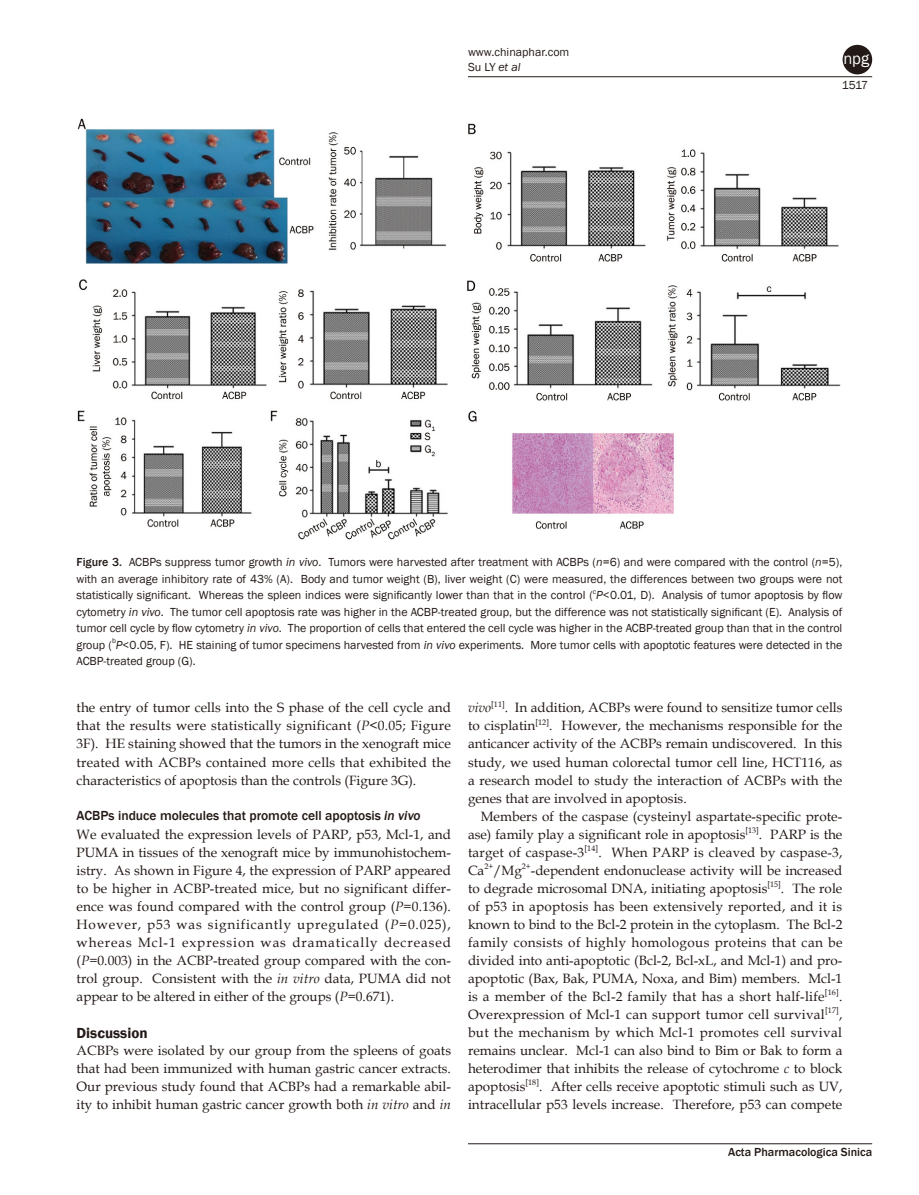
<style>
.page{position:relative;width:919px;height:1195px;background:#fff}
.page>*{position:absolute;margin:0;border:0;box-sizing:border-box;transform-origin:0 0}
.t1{font:16.5px "Franklin Gothic";color:#fff}
.一级标题{font:600 15px "Franklin Gothic";color:#231916}
.无段头空英文正文{font:13.5px/18px "Book Antiqua 2";color:#231916;text-align:justify}
.英文正文{font:13.5px/18px "Book Antiqua 2";letter-spacing:.005em;color:#231916;text-align:justify}
.二级标题{font:13.5px "Franklin Gothic Medium 2";color:#231916}
.图表注{font:12px/16.5px "Franklin Gothic Book 2";color:#231916;text-align:justify}
.t2{font:12px/15px "Franklin Gothic";color:#231916}
.t3{font:500 12px "Franklin Gothic";color:#231916}
.s1{font-family:"Franklin Gothic Book Italic 2"}
.s2{font-family:"Franklin Gothic Medium 2"}
.s3{font-family:"Franklin Gothic"}
.s4{font-family:"Franklin Gothic";font-style:italic}
.s5{font-family:"Book Antiqua";font-style:italic}
.s6{font-family:"Franklin Gothic";font-weight:500;font-style:italic}
.s7{font-family:"Book Antiqua"}
</style>
<div class="page">
<hr style="left:468px;top:76px;width:404px;height:1px;background:#231916">
<hr style="left:468px;top:1143px;width:404px;height:1px;background:#231916">
<div style="left:842px;top:45px;width:30px;height:29px;background:#231916;border-radius:50%"></div>
<img style="left:77px;top:118px;width:764px;height:421px">
<p class="t2" style="left:468px;top:45px;width:103px">www.chinaphar.com<br>Su LY <span class="s1">et al</span></p>
<p class="t1" style="left:843px;top:48px;width:27px">npg</p>
<p class="图表注" style="left:841px;top:77px;width:28px">1517</p>
<p class="图表注" style="left:77px;top:554px;width:767px"><span class="s2">Figure 3.</span> <span class="s3">ACBPs suppress tumor growth</span> <span class="s4">in vivo</span><span class="s3">. Tumors were harvested after treatment with ACBPs (</span><span class="s1">n</span><span class="s3">=6) and were compared with the control (</span><span class="s1">n</span>=5), with an average inhibitory rate of 43% (A). Body and tumor weight (B), liver weight (C) were measured, the differences between two groups were not statistically significant. Whereas the spleen indices were significantly lower than that in the control (<sup>c</sup><span class="s1">P</span>&lt;0.01, D). Analysis of tumor apoptosis by flow <span class="s3">cytometry</span> <span class="s4">in vivo</span>. The tumor cell apoptosis rate was higher in the ACBP-treated group, but the difference was not statistically significant (E). Analysis of tumor cell cycle by flow cytometry <span class="s4">in vivo</span><span class="s3">. The proportion of cells that entered the cell cycle was higher in the ACBP-treated group than that in the control group (</span><sup>b</sup><span class="s1">P</span>&lt;0.05, F). HE staining of tumor specimens harvested from <span class="s4">in vivo</span> <span class="s3">experiments. More tumor cells with apoptotic features were detected in the ACBP-treated group (G).</span></p>
<p class="无段头空英文正文" style="left:77px;top:698px;width:376px">the entry of tumor cells into the S phase of the cell cycle and that the results were statistically significant (<span class="s5">P</span>&lt;0.05; Figure 3F). HE staining showed that the tumors in the xenograft mice treated with ACBPs contained more cells that exhibited the characteristics of apoptosis than the controls (Figure 3G).</p>
<p class="二级标题" style="left:77px;top:807px;width:345px">ACBPs induce molecules that promote cell apoptosis <span class="s6">in vivo</span></p>
<p class="无段头空英文正文" style="left:77px;top:824px;width:376px">We evaluated the expression levels of PARP, p53, Mcl-1, and PUMA in tissues of the xenograft mice by immunohistochem&shy;istry. As shown in Figure 4, the expression of PARP appeared to be higher in ACBP-treated mice, but no significant differ&shy;ence was found compared with the control group (<span class="s5">P</span>=0.136).<br>However, p53 was significantly upregulated (<span class="s5">P</span>=0.025), whereas Mcl-1 expression was dramatically decreased (<span class="s5">P</span>=0.003) in the ACBP-treated group compared with the con&shy;trol group. Consistent with the <span class="s5">in vitro</span> data, PUMA did not appear to be altered in either of the groups (<span class="s5">P</span>=0.671).</p>
<p class="一级标题" style="left:77px;top:1023px;width:73px">Discussion</p>
<p class="无段头空英文正文" style="left:77px;top:1040px;width:376px">ACBPs were isolated by our group from the spleens of goats that had been immunized with human gastric cancer extracts.<br>Our previous study found that ACBPs had a remarkable abil&shy;ity to inhibit human gastric cancer growth both <span class="s5">in vitro</span> and <span class="s5">in</span></p>
<p class="无段头空英文正文" style="left:468px;top:698px;width:376px"><span class="s5">vivo</span><sup>[11]</sup>. In addition, ACBPs were found to sensitize tumor cells to cisplatin<sup>[12]</sup>. However, the mechanisms responsible for the anticancer activity of the ACBPs remain undiscovered. In this study, we used human colorectal tumor cell line, HCT116, as a research model to study the interaction of ACBPs with the genes that are involved in apoptosis.</p>
<p class="英文正文" style="left:468px;top:806px;width:376px;text-indent:13px"><span class="s7">Members of the caspase (cysteinyl aspartate-specific prote&shy;ase) family play a significant role in apoptosis</span><sup>[13]</sup>. PARP is the target of caspase-3<sup>[14]</sup>. When PARP is cleaved by caspase-3, Ca<sup>2+</sup><span class="s7">/Mg</span><sup>2+</sup>-dependent endonuclease activity will be increased to degrade microsomal DNA, initiating apoptosis<sup>[15]</sup>. The role of p53 in apoptosis has been extensively reported, and it is known to bind to the Bcl-2 protein in the cytoplasm. The Bcl-2 family consists of highly homologous proteins that can be <span class="s7">divided into anti-apoptotic (Bcl-2, Bcl-xL, and Mcl-1) and pro&shy;</span>apoptotic (Bax, Bak, PUMA, Noxa, and Bim) members. Mcl-1 is a member of the Bcl-2 family that has a short half-life<sup>[16]</sup>.<br>Overexpression of Mcl-1 can support tumor cell survival<sup>[17]</sup>, but the mechanism by which Mcl-1 promotes cell survival remains unclear. Mcl-1 can also bind to Bim or Bak to form a heterodimer that inhibits the release of cytochrome <span class="s5">c</span> to block apoptosis<sup>[18]</sup>. After cells receive apoptotic stimuli such as UV, intracellular p53 levels increase. Therefore, p53 can compete</p>
<p class="t3" style="left:728px;top:1144px;width:145px">Acta Pharmacologica Sinica</p>
</div>
